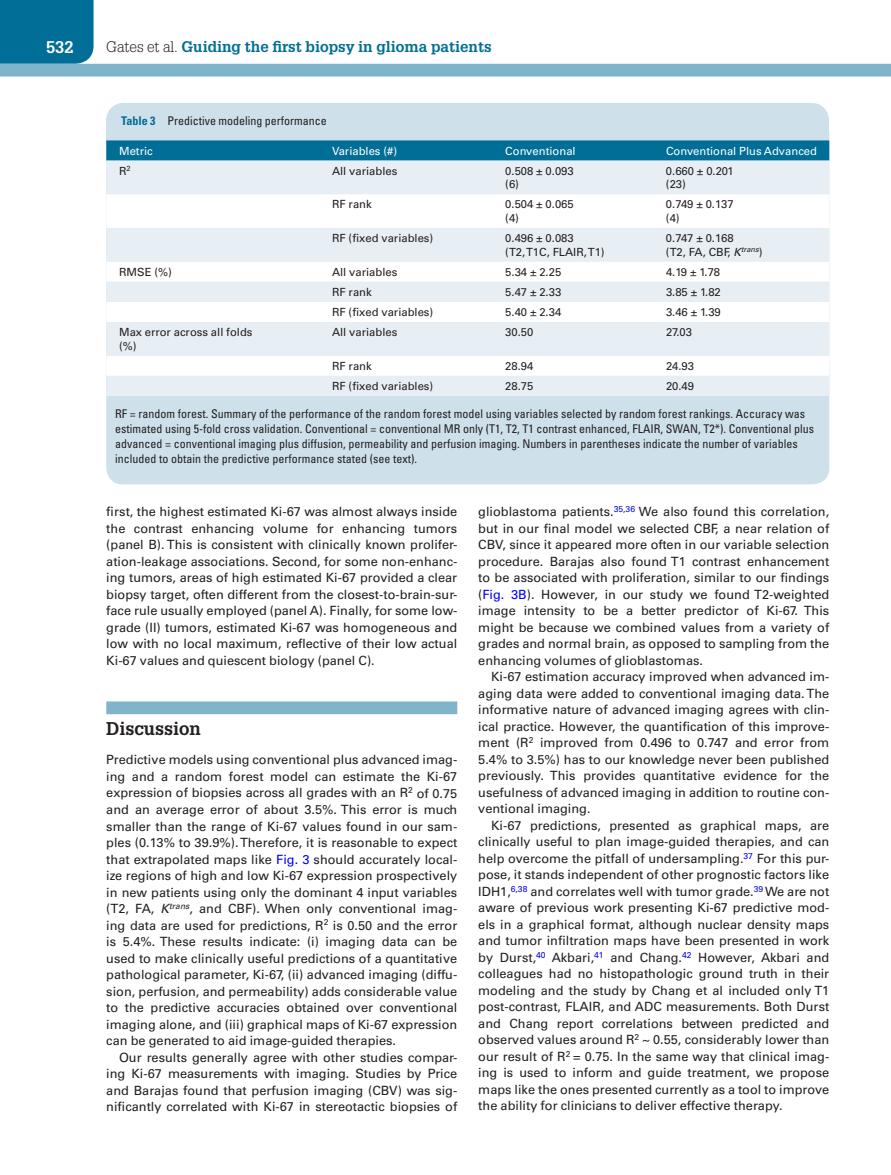
<style>
.page{position:relative;width:891px;height:1175px;background:#fff}
.page>*{position:absolute;margin:0;border:0;box-sizing:border-box;transform-origin:0 0}
.t1{font:700 18px "Glypha LT Std";color:#231f20}
.t2{font:700 16.5px "Glypha LT Std";color:#fff}
.t3{font:700 15px "Glypha LT Std";color:#006e96}
.t4{font:12.75px/16.5px "Univers LT Std";color:#231f20;text-align:justify}
.t5{font:condensed 12px/15px "Univers LT Std";color:#231f20}
.t6{font:11.25px/13.5px "Univers LT Std";color:#231f20}
.t7{font:11.25px "Univers LT Std";color:#fff}
.s1{font-weight:300;color:#231f20}
.s2{font-weight:700;color:#006e96}
.s3{font-style:italic}
.s4{color:#00f}
</style>
<div class="page">
<div style="left:0;top:0;width:94px;height:64px;background:#006e96"></div>
<div style="left:0;top:64px;width:891px;height:12px;background:#7fb4ca"></div>
<div style="left:106px;top:701px;width:351px;height:13px;background:#7fb4ca"></div>
<div style="left:106px;top:117px;width:723px;height:367px;background:#cee0ea;border-radius:16px"></div>
<svg style="left:106px;top:103px;width:723px;height:58px"></svg>
<div style="left:106px;top:161px;width:723px;height:235px;background:#e8eff4"></div>
<svg style="left:106px;top:194px;width:723px;height:182px;background:#f3f7f9"></svg>
<p class="t2" style="left:46px;top:37px;width:29px">532</p>
<p class="t3" style="left:106px;top:37px;width:387px"><span class="s1">Gates et al.</span> Guiding the first biopsy in glioma patients</p>
<p class="t5" style="left:121px;top:113px;width:207px"><span class="s2">Table 3</span> Predictive modeling performance</p>
<p class="t7" style="left:119px;top:144px;width:35px">Metric</p>
<p class="t7" style="left:332px;top:144px;width:67px">Variables (#)</p>
<p class="t7" style="left:505px;top:144px;width:72px">Conventional</p>
<p class="t7" style="left:666px;top:144px;width:153px">Conventional Plus Advanced</p>
<p class="t6" style="left:119px;top:164px;width:13px">R<sup>2</sup></p>
<p class="t6" style="left:332px;top:164px;width:67px">All variables</p>
<p class="t6" style="left:505px;top:164px;width:70px">0.508 ± 0.093 (6)</p>
<p class="t6" style="left:666px;top:164px;width:69px">0.660 ± 0.201 (23)</p>
<p class="t6" style="left:332px;top:198px;width:41px">RF rank</p>
<p class="t6" style="left:505px;top:198px;width:70px">0.504 ± 0.065 (4)</p>
<p class="t6" style="left:666px;top:198px;width:69px">0.749 ± 0.137 (4)</p>
<p class="t6" style="left:332px;top:231px;width:103px">RF (fixed variables)</p>
<p class="t6" style="left:505px;top:231px;width:101px">0.496 ± 0.083<br>(T2, T1C, FLAIR, T1)</p>
<p class="t6" style="left:666px;top:231px;width:98px">0.747 ± 0.168<br>(T2, FA, CBF, <span class="s3">K</span><sup>trans</sup>)</p>
<p class="t6" style="left:119px;top:265px;width:54px">RMSE (%)</p>
<p class="t6" style="left:332px;top:265px;width:67px">All variables</p>
<p class="t6" style="left:505px;top:265px;width:57px">5.34 ± 2.25</p>
<p class="t6" style="left:666px;top:265px;width:56px">4.19 ± 1.78</p>
<p class="t6" style="left:332px;top:285px;width:41px">RF rank</p>
<p class="t6" style="left:505px;top:285px;width:57px">5.47 ± 2.33</p>
<p class="t6" style="left:666px;top:285px;width:56px">3.85 ± 1.82</p>
<p class="t6" style="left:332px;top:305px;width:103px">RF (fixed variables)</p>
<p class="t6" style="left:505px;top:305px;width:57px">5.40 ± 2.34</p>
<p class="t6" style="left:666px;top:305px;width:56px">3.46 ± 1.39</p>
<p class="t6" style="left:119px;top:325px;width:135px">Max error across all folds (%)</p>
<p class="t6" style="left:332px;top:325px;width:67px">All variables</p>
<p class="t6" style="left:505px;top:325px;width:30px">30.50</p>
<p class="t6" style="left:666px;top:325px;width:28px">27.03</p>
<p class="t6" style="left:332px;top:359px;width:41px">RF rank</p>
<p class="t6" style="left:505px;top:359px;width:30px">28.94</p>
<p class="t6" style="left:666px;top:359px;width:30px">24.93</p>
<p class="t6" style="left:332px;top:379px;width:103px">RF (fixed variables)</p>
<p class="t6" style="left:505px;top:379px;width:30px">28.75</p>
<p class="t6" style="left:666px;top:379px;width:30px">20.49</p>
<p class="t5" style="left:115px;top:406px;width:700px">RF = random forest. Summary of the performance of the random forest model using variables selected by random forest rankings. Accuracy was estimated using 5-fold cross validation. Conventional = conventional MR only (T1, T2, T1 contrast enhanced, FLAIR, SWAN, T2*). Conventional plus advanced = conventional imaging plus diffusion, permeability and perfusion imaging. Numbers in parentheses indicate the number of variables included to obtain the predictive performance stated (see text).</p>
<p class="t4" style="left:106px;top:503px;width:353px">first, the highest estimated Ki-67 was almost always inside the contrast enhancing volume for enhancing tumors (panel B). This is consistent with clinically known prolifer&shy;ation-leakage associations. Second, for some non-enhanc&shy;ing tumors, areas of high estimated Ki-67 provided a clear biopsy target, often different from the closest-to-brain-sur&shy;face rule usually employed (panel A). Finally, for some low&shy;grade (II) tumors, estimated Ki-67 was homogeneous and low with no local maximum, reflective of their low actual Ki-67 values and quiescent biology (panel C).</p>
<h1 class="t1" style="left:106px;top:717px;width:96px">Discussion</h1>
<p class="t4" style="left:106px;top:751px;width:353px">Predictive models using conventional plus advanced imag&shy;ing and a random forest model can estimate the Ki-67 expression of biopsies across all grades with an R<sup>2</sup> of 0.75 and an average error of about 3.5%. This error is much smaller than the range of Ki-67 values found in our sam&shy;ples (0.13% to 39.9%). Therefore, it is reasonable to expect that extrapolated maps like <span class="s4">Fig. 3</span> should accurately local&shy;ize regions of high and low Ki-67 expression prospectively in new patients using only the dominant 4 input variables (T2, FA, <span class="s3">K</span><sup>trans</sup>, and CBF). When only conventional imag&shy;ing data are used for predictions, R<sup>2</sup> is 0.50 and the error is 5.4%. These results indicate: (i) imaging data can be used to make clinically useful predictions of a quantitative pathological parameter, Ki-67, (ii) advanced imaging (diffu&shy;sion, perfusion, and permeability) adds considerable value to the predictive accuracies obtained over conventional imaging alone, and (iii) graphical maps of Ki-67 expression can be generated to aid image-guided therapies.</p>
<p class="t4" style="left:106px;top:1048px;width:353px;text-indent:13px">Our results generally agree with other studies compar&shy;ing Ki-67 measurements with imaging. Studies by Price and Barajas found that perfusion imaging (CBV) was sig&shy;nificantly correlated with Ki-67 in stereotactic biopsies of</p>
<p class="t4" style="left:478px;top:503px;width:353px">glioblastoma patients.<sup>35</sup><sup>,</sup><sup>36</sup> We also found this correlation, but in our final model we selected CBF, a near relation of CBV, since it appeared more often in our variable selection procedure. Barajas also found T1 contrast enhancement to be associated with proliferation, similar to our findings (<span class="s4">Fig. 3B</span>). However, in our study we found T2-weighted image intensity to be a better predictor of Ki-67. This might be because we combined values from a variety of grades and normal brain, as opposed to sampling from the enhancing volumes of glioblastomas.</p>
<p class="t4" style="left:478px;top:668px;width:353px;text-indent:13px">Ki-67 estimation accuracy improved when advanced im&shy;aging data were added to conventional imaging data. The informative nature of advanced imaging agrees with clin&shy;ical practice. However, the quantification of this improve&shy;ment (R<sup>2</sup> improved from 0.496 to 0.747 and error from 5.4% to 3.5%) has to our knowledge never been published previously. This provides quantitative evidence for the usefulness of advanced imaging in addition to routine con&shy;ventional imaging.</p>
<p class="t4" style="left:478px;top:817px;width:353px;text-indent:13px">Ki-67 predictions, presented as graphical maps, are clinically useful to plan image-guided therapies, and can help overcome the pitfall of undersampling.<sup>37</sup> For this pur&shy;pose, it stands independent of other prognostic factors like IDH1,<sup>6</sup><sup>,</sup><sup>38</sup> and correlates well with tumor grade.<sup>39</sup> We are not aware of previous work presenting Ki-67 predictive mod&shy;els in a graphical format, although nuclear density maps and tumor infiltration maps have been presented in work by Durst,<sup>40</sup> Akbari,<sup>41</sup> and Chang.<sup>42</sup> However, Akbari and colleagues had no histopathologic ground truth in their modeling and the study by Chang et al included only T1 post-contrast, FLAIR, and ADC measurements. Both Durst and Chang report correlations between predicted and observed values around R<sup>2</sup> ~ 0.55, considerably lower than our result of R<sup>2</sup> = 0.75. In the same way that clinical imag&shy;ing is used to inform and guide treatment, we propose maps like the ones presented currently as a tool to improve the ability for clinicians to deliver effective therapy.</p>
</div>
